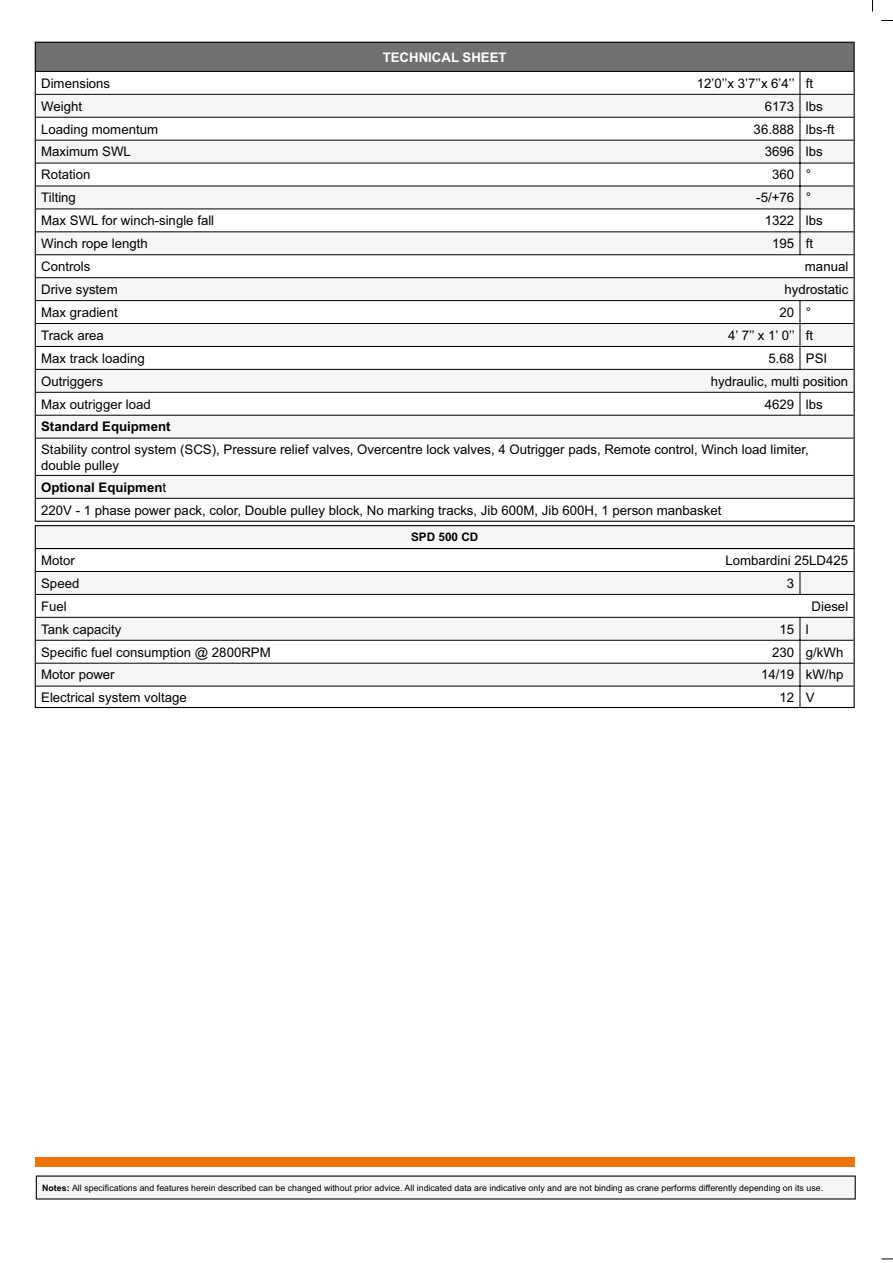
<style>
.page{position:relative;width:893px;height:1263px;background:#fff}
.page>*{position:absolute;margin:0;border:0;box-sizing:border-box;transform-origin:0 0}
.t1{font:13.2px/15.9px "Arial";color:#000}
.t2{font:700 13.2px "Arial";color:#000}
.t3{font:700 13.2px "Arial";color:#fff}
.t4{font:700 11.7px "Arial";color:#000}
.t5{font:8.85px "Arial";color:#000}
.s1{font-weight:700}
</style>
<div class="page">
<svg style="left:881px;top:1258px;width:12px;height:1px"></svg>
<svg style="left:881px;top:20px;width:12px;height:1px"></svg>
<svg style="left:872px;top:0;width:1px;height:12px"></svg>
<div style="left:35px;top:1157px;width:819px;height:10px;background:#ec7405"></div>
<svg style="left:36px;top:439px;width:818px;height:247px"></svg>
<div style="left:35px;top:475px;width:819px;height:23px;background:#f6f6f6"></div>
<hr style="left:35px;top:42px;width:765px;height:1px;background:#000">
<hr style="left:800px;top:42px;width:55px;height:1px;background:#000">
<hr style="left:800px;top:617px;width:54px;height:1px;background:#000">
<hr style="left:800px;top:640px;width:54px;height:1px;background:#000">
<hr style="left:800px;top:663px;width:54px;height:1px;background:#000">
<svg style="left:800px;top:572px;width:1px;height:22px"></svg>
<hr style="left:36px;top:594px;width:764px;height:1px;background:#000">
<hr style="left:800px;top:594px;width:54px;height:1px;background:#000">
<hr style="left:36px;top:617px;width:764px;height:1px;background:#000">
<hr style="left:36px;top:640px;width:764px;height:1px;background:#000">
<hr style="left:36px;top:663px;width:764px;height:1px;background:#000">
<hr style="left:36px;top:686px;width:764px;height:1px;background:#000">
<hr style="left:800px;top:686px;width:54px;height:1px;background:#000">
<svg style="left:800px;top:618px;width:1px;height:89px"></svg>
<hr style="left:36px;top:571px;width:764px;height:1px;background:#000">
<hr style="left:800px;top:571px;width:54px;height:1px;background:#000">
<svg style="left:35px;top:43px;width:820px;height:395px"></svg>
<hr style="left:35px;top:438px;width:1px;height:37px;background:#000">
<hr style="left:854px;top:438px;width:1px;height:37px;background:#000">
<hr style="left:35px;top:521px;width:765px;height:1px;background:#000">
<hr style="left:800px;top:521px;width:55px;height:1px;background:#000">
<hr style="left:36px;top:415px;width:764px;height:1px;background:#000">
<hr style="left:800px;top:415px;width:54px;height:1px;background:#000">
<hr style="left:36px;top:438px;width:764px;height:1px;background:#000">
<hr style="left:800px;top:438px;width:54px;height:1px;background:#000">
<hr style="left:36px;top:475px;width:764px;height:1px;background:#000">
<hr style="left:800px;top:475px;width:54px;height:1px;background:#000">
<hr style="left:36px;top:498px;width:764px;height:1px;background:#000">
<hr style="left:800px;top:498px;width:54px;height:1px;background:#000">
<hr style="left:35px;top:525px;width:765px;height:1px;background:#000">
<svg style="left:35px;top:475px;width:1px;height:232px"></svg>
<hr style="left:800px;top:525px;width:55px;height:1px;background:#000">
<svg style="left:854px;top:475px;width:1px;height:232px"></svg>
<hr style="left:35px;top:548px;width:765px;height:1px;background:#000">
<hr style="left:800px;top:548px;width:55px;height:1px;background:#000">
<hr style="left:35px;top:707px;width:765px;height:1px;background:#000">
<hr style="left:800px;top:707px;width:55px;height:1px;background:#000">
<div style="left:36px;top:1176px;width:819px;height:23px;background:#f6f6f6"></div>
<hr style="left:36px;top:1175px;width:820px;height:1px;background:#000">
<svg style="left:36px;top:1176px;width:1px;height:22px"></svg>
<svg style="left:855px;top:1176px;width:1px;height:22px"></svg>
<hr style="left:36px;top:1198px;width:820px;height:1px;background:#000">
<p class="t3" style="left:383px;top:48px;width:125px">TECHNICAL SHEET</p>
<p class="t1" style="left:41px;top:75px;width:71px">Dimensions</p>
<p class="t1" style="left:697px;top:75px;width:118px">12’0’’x 3’7’’x 6’4’’ ft</p>
<p class="t1" style="left:41px;top:98px;width:42px">Weight</p>
<p class="t1" style="left:765px;top:98px;width:60px">6173 lbs</p>
<p class="t1" style="left:41px;top:121px;width:118px">Loading momentum</p>
<p class="t1" style="left:754px;top:121px;width:82px">36.888 lbs-ft</p>
<p class="t1" style="left:41px;top:144px;width:91px">Maximum SWL</p>
<p class="t1" style="left:765px;top:144px;width:60px">3696 lbs</p>
<p class="t1" style="left:41px;top:167px;width:51px">Rotation</p>
<p class="t1" style="left:772px;top:167px;width:41px">360 °</p>
<p class="t1" style="left:41px;top:190px;width:36px">Tilting</p>
<p class="t1" style="left:756px;top:190px;width:56px">-5/+76 °</p>
<p class="t1" style="left:41px;top:213px;width:175px">Max SWL for winch-single fall</p>
<p class="t1" style="left:765px;top:213px;width:60px">1322 lbs</p>
<p class="t1" style="left:41px;top:236px;width:108px">Winch rope length</p>
<p class="t1" style="left:772px;top:236px;width:43px">195 ft</p>
<p class="t1" style="left:41px;top:259px;width:51px">Controls</p>
<p class="t1" style="left:805px;top:259px;width:45px">manual</p>
<p class="t1" style="left:41px;top:281px;width:78px">Drive system</p>
<p class="t1" style="left:784px;top:281px;width:65px">hydrostatic</p>
<p class="t1" style="left:41px;top:304px;width:78px">Max gradient</p>
<p class="t1" style="left:779px;top:304px;width:33px">20 °</p>
<p class="t1" style="left:41px;top:327px;width:64px">Track area</p>
<p class="t1" style="left:728px;top:327px;width:87px">4’ 7’’ x 1’ 0’’ ft</p>
<p class="t1" style="left:41px;top:350px;width:105px">Max track loading</p>
<p class="t1" style="left:768px;top:350px;width:60px">5.68 PSI</p>
<p class="t1" style="left:41px;top:373px;width:63px">Outriggers</p>
<p class="t1" style="left:711px;top:373px;width:139px">hydraulic, multi position</p>
<p class="t1" style="left:41px;top:396px;width:111px">Max outrigger load</p>
<p class="t1" style="left:765px;top:396px;width:60px">4629 lbs</p>
<p class="t2" style="left:41px;top:418px;width:131px">Standard Equipment</p>
<p class="t1" style="left:41px;top:441px;width:769px">Stability control system (SCS), Pressure relief valves, Overcentre lock valves, 4 Outrigger pads, Remote control, Winch load limiter, double pulley</p>
<p class="t1" style="left:41px;top:476px;width:682px;line-height:23px"><span class="s1">Optional Equipmen</span>t<br>220V - 1 phase power pack, color, Double pulley block, No marking tracks, Jib 600M, Jib 600H, 1 person manbasket</p>
<p class="t4" style="left:411px;top:530px;width:69px">SPD 500 CD</p>
<p class="t1" style="left:41px;top:552px;width:35px">Motor</p>
<p class="t1" style="left:725px;top:552px;width:124px">Lombardini 25LD425</p>
<p class="t1" style="left:41px;top:575px;width:40px">Speed</p>
<p class="t1" style="left:787px;top:575px;width:9px">3</p>
<p class="t1" style="left:41px;top:598px;width:27px">Fuel</p>
<p class="t1" style="left:811px;top:598px;width:38px">Diesel</p>
<p class="t1" style="left:41px;top:621px;width:82px">Tank capacity</p>
<p class="t1" style="left:779px;top:621px;width:31px">15 l</p>
<p class="t1" style="left:41px;top:644px;width:231px">Specific fuel consumption @ 2800RPM</p>
<p class="t1" style="left:772px;top:644px;width:73px">230 g/kWh</p>
<p class="t1" style="left:41px;top:667px;width:75px">Motor power</p>
<p class="t1" style="left:761px;top:667px;width:84px">14/19 kW/hp</p>
<p class="t1" style="left:41px;top:689px;width:147px">Electrical system voltage</p>
<p class="t1" style="left:779px;top:689px;width:37px">12 V</p>
<p class="t5" style="left:42px;top:1182px;width:782px"><span class="s1">Notes:</span> All specifications and features herein described can be changed without prior advice. All indicated data are indicative only and are not binding as crane performs differently depending on its use.</p>
</div>
